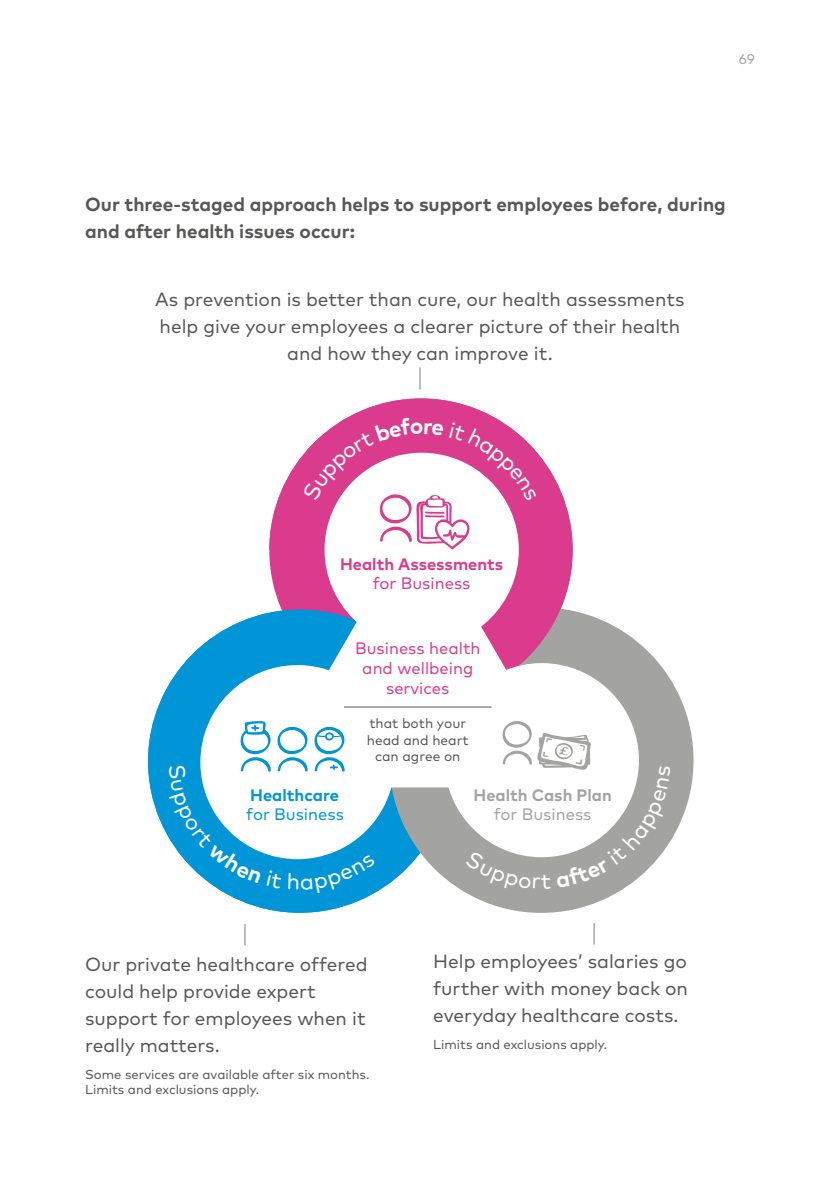
<style>
.page{position:relative;width:840px;height:1191px;background:#fff}
.page>*{position:absolute;margin:0;border:0;box-sizing:border-box;transform-origin:0 0}
.t1{font:19px/27px "Mark OT";color:#575756;text-align:center}
.t2{font:700 19px/27px "Mark OT";color:#575756}
.t3{font:16.6px/19.8px "Mark OT";color:#da3b8d;text-align:center}
.t4{font:700 16.6px "Mark OT";color:#da3b8d}
.t5{font:700 16.6px "Mark OT";color:#a3a3a2}
.t6{font:16.6px "Mark OT";color:#0095d6}
.t7{font:16.6px "Mark OT";color:#a3a3a2}
.t8{font:700 16.6px "Mark OT";color:#0095d6}
.t9{font:14px "Mark OT";color:#a3a3a2}
.t10{font:13.6px/16.4px "Mark OT";color:#575756;text-align:center}
.t11{font:13px/15.6px "Mark OT";color:#575756}
</style>
<div class="page">
<svg style="left:244px;top:924px;width:1px;height:21px"></svg>
<svg style="left:593px;top:923px;width:1px;height:21px"></svg>
<svg style="left:419px;top:368px;width:1px;height:21px"></svg>
<svg style="left:148px;top:614px;width:301px;height:298px;fill:#0095d6"></svg>
<div style="left:389px;top:607px;width:304px;height:306px;background:#a3a3a2;border-radius:50%"></div>
<svg style="left:273px;top:398px;width:296px;height:119px"></svg>
<div style="left:200px;top:665px;width:194px;height:194px;background:#fff;border-radius:50%"></div>
<div style="left:444px;top:663px;width:194px;height:194px;background:#fff;border-radius:50%"></div>
<svg style="left:261px;top:517px;width:313px;height:270px"></svg>
<hr style="left:344px;top:706px;width:147px;height:1px;background:#575756">
<svg style="left:465px;top:721px;width:205px;height:169px"></svg>
<svg style="left:168px;top:721px;width:207px;height:171px"></svg>
<svg style="left:302px;top:418px;width:234px;height:131px"></svg>
<p class="t9" style="left:738px;top:50px;width:18px">69</p>
<p class="t2" style="left:85px;top:190px;width:642px">Our three-staged approach helps to support employees before, during and after health issues occur:</p>
<p class="t1" style="left:155px;top:285px;width:530px">As prevention is better than cure, our health assessments help give your employees a clearer picture of their health and how they can improve it.</p>
<p class="t4" style="left:340px;top:553px;width:165px">Health Assessments</p>
<p class="t3" style="left:372px;top:573px;width:99px">for Business</p>
<p class="t8" style="left:250px;top:784px;width:90px">Healthcare</p>
<p class="t6" style="left:246px;top:804px;width:99px">for Business</p>
<p class="t3" style="left:355px;top:638px;width:127px">Business health and wellbeing services</p>
<p class="t10" style="left:367px;top:715px;width:103px">that both your head and heart can agree on</p>
<p class="t5" style="left:473px;top:784px;width:140px">Health Cash Plan</p>
<p class="t7" style="left:493px;top:804px;width:99px">for Business</p>
<p class="t1" style="left:85px;top:950px;width:284px;text-align:left">Our private healthcare offered could help provide expert support for employees when it really matters.</p>
<p class="t11" style="left:85px;top:1066px;width:286px">Some services are available after six months.<br>Limits and exclusions apply.</p>
<p class="t1" style="left:433px;top:947px;width:256px;text-align:justify">Help employees’ salaries go further with money back on everyday healthcare costs.</p>
<p class="t11" style="left:433px;top:1036px;width:175px">Limits and exclusions apply.</p>
</div>
